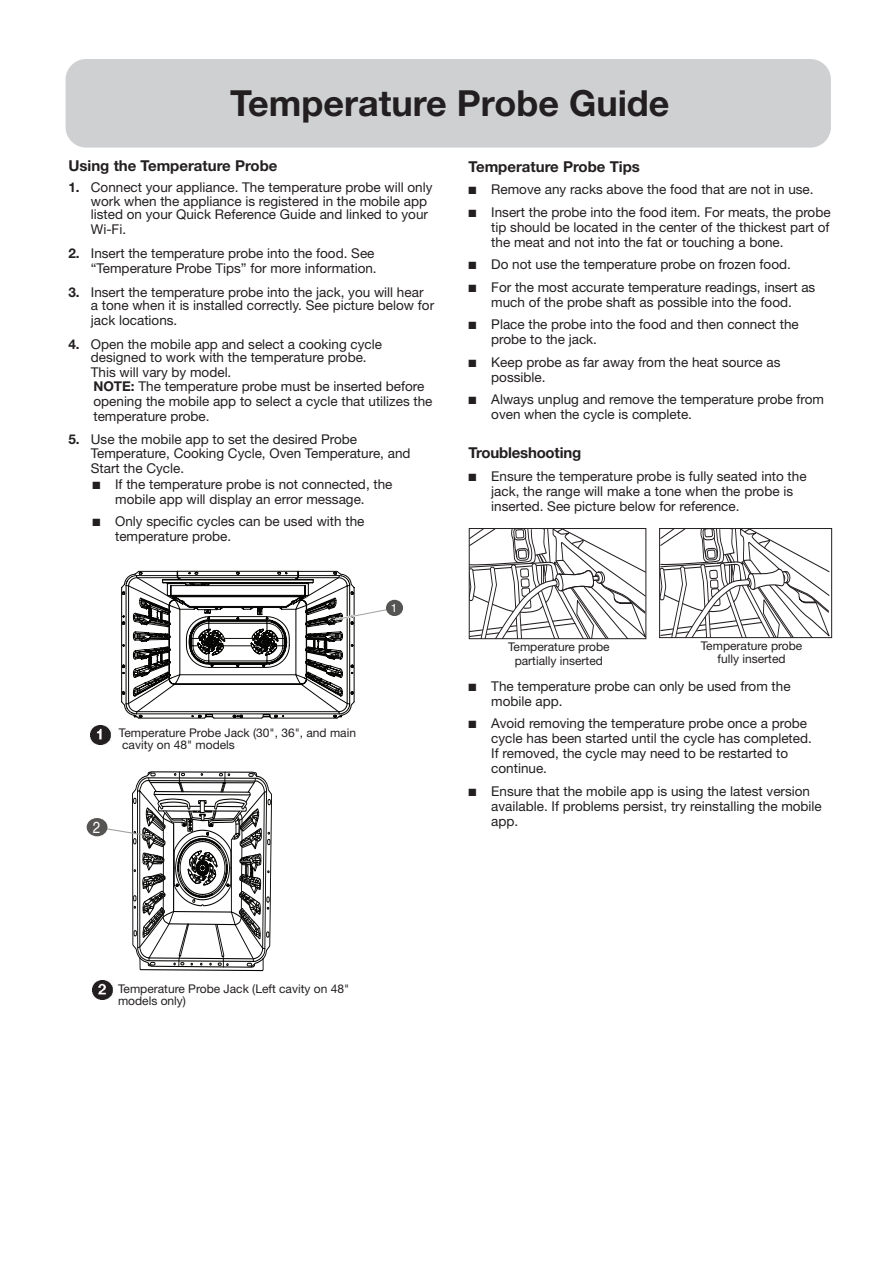
<style>
.page{position:relative;width:893px;height:1263px;background:#fff}
.page>*{position:absolute;margin:0;border:0;box-sizing:border-box;transform-origin:0 0}
.t1{font:700 36px "Helvetica Neue LT Std";color:#231f20}
.t2{font:16.05px "Helvetica";color:#fff;scale:.83 1}
.Body_Bold_copy{font:700 15px "Helvetica Neue LT Std";color:#231f20}
.Body{font:700 15px "Helvetica Neue LT Std";letter-spacing:-.015em;color:#231f20}
.Bullet{font:13.5px/15px "Helvetica Neue LT Std";color:#231f20}
._2_Body_Bullet_Ident{font:13.5px/13.5px "Helvetica Neue LT Std";color:#231f20}
.t3{font:12px/12px "Helvetica Neue LT Std";color:#231f20}
.t4{font:11.7px "Helvetica";color:#fff}
.s1{font-weight:700}
</style>
<div class="page">
<div style="left:66px;top:59px;width:765px;height:89px;background:#cfd0d2;border-radius:21px"></div>
<svg style="left:122px;top:571px;width:281px;height:147px"></svg>
<div style="left:386px;top:600px;width:17px;height:16px;background:#555554;border-radius:50%"></div>
<svg style="left:99px;top:771px;width:173px;height:200px"></svg>
<div style="left:87px;top:818px;width:20px;height:18px;background:#565554;border-radius:50%"></div>
<img style="left:91px;top:725px;width:20px;height:20px">
<img style="left:92px;top:980px;width:21px;height:20px">
<svg style="left:471px;top:530px;width:173px;height:107px"></svg>
<div style="left:469px;top:528px;width:177px;height:111px;border:1px solid #231f20"></div>
<svg style="left:661px;top:530px;width:168px;height:106px"></svg>
<div style="left:659px;top:528px;width:173px;height:110px;border:1px solid #231f20"></div>
<p class="t1" style="left:230px;top:81px;width:441px">Temperature Probe Guide</p>
<p class="Body_Bold_copy" style="left:68px;top:157px;width:211px">Using the Temperature Probe</p>
<p class="_2_Body_Bullet_Ident" style="left:91px;top:181px;width:343px;text-indent:-22px"><span class="s1">1.</span> Connect your appliance. The temperature probe will only work when the appliance is registered in the mobile app listed on your Quick Reference Guide and linked to your</p>
<p class="_2_Body_Bullet_Ident" style="left:91px;top:223px;width:37px">Wi-Fi.</p>
<p class="_2_Body_Bullet_Ident" style="left:68px;top:245px;width:310px;line-height:15px;text-align:right"><span class="s1">2.</span> Insert the temperature probe into the food. See “Temperature Probe Tips” for more information.</p>
<p class="_2_Body_Bullet_Ident" style="left:91px;top:285px;width:345px;text-indent:-23px"><span class="s1">3.</span> Insert the temperature probe into the jack, you will hear<br>a tone when it is installed correctly. See picture below for</p>
<p class="_2_Body_Bullet_Ident" style="left:91px;top:313px;width:88px">jack locations.</p>
<p class="_2_Body_Bullet_Ident" style="left:68px;top:337px;width:315px;text-align:center"><span class="s1">4.</span> Open the mobile app and select a cooking cycle designed to work with the temperature probe.</p>
<p class="_2_Body_Bullet_Ident" style="left:91px;top:365px;width:142px">This will vary by model.</p>
<p class="_2_Body_Bullet_Ident" style="left:93px;top:379px;width:341px;line-height:15px"><span class="s1">NOTE:</span> The temperature probe must be inserted before opening the mobile app to select a cycle that utilizes the temperature probe.</p>
<p class="_2_Body_Bullet_Ident" style="left:91px;top:433px;width:321px;text-indent:-23px"><span class="s1">5.</span> Use the mobile app to set the desired Probe<br>Temperature, Cooking Cycle, Oven Temperature, and</p>
<p class="_2_Body_Bullet_Ident" style="left:91px;top:461px;width:95px">Start the Cycle.</p>
<p class="Bullet" style="left:92px;top:476px;width:302px;text-align:center">■ If the temperature probe is not connected, the mobile app will display an error message.</p>
<p class="Bullet" style="left:115px;top:514px;width:251px;text-indent:-23px">■ Only specific cycles can be used with the temperature probe.</p>
<p class="t4" style="left:391px;top:598px;width:8px">1</p>
<p class="t3" style="left:119px;top:726px;width:239px">Temperature Probe Jack (30", 36", and main</p>
<p class="t3" style="left:122px;top:738px;width:114px">cavity on 48" models</p>
<p class="t2" style="left:93px;top:815px;width:10px">2</p>
<p class="Body_Bold_copy" style="left:469px;top:157px;width:173px">Temperature Probe Tips</p>
<p class="Bullet" style="left:469px;top:182px;width:347px">■ Remove any racks above the food that are not in use.</p>
<p class="Bullet" style="left:491px;top:204px;width:341px;text-align:justify;text-indent:-23px">■ Insert the probe into the food item. For meats, the probe tip should be located in the center of the thickest part of the meat and not into the fat or touching a bone.</p>
<p class="Bullet" style="left:469px;top:257px;width:324px">■ Do not use the temperature probe on frozen food.</p>
<p class="Bullet" style="left:469px;top:279px;width:348px;text-align:center">■ For the most accurate temperature readings, insert as much of the probe shaft as possible into the food.</p>
<p class="Bullet" style="left:491px;top:317px;width:309px;text-indent:-23px">■ Place the probe into the food and then connect the probe to the jack.</p>
<p class="Bullet" style="left:491px;top:354px;width:291px;text-indent:-23px">■ Keep probe as far away from the heat source as possible.</p>
<p class="Bullet" style="left:491px;top:392px;width:334px;text-indent:-23px">■ Always unplug and remove the temperature probe from oven when the cycle is complete.</p>
<p class="Body" style="left:469px;top:443px;width:114px">Troubleshooting</p>
<p class="Bullet" style="left:491px;top:468px;width:317px;text-indent:-23px">■ Ensure the temperature probe is fully seated into the jack, the range will make a tone when the probe is inserted. See picture below for reference.</p>
<p class="t3" style="left:508px;top:641px;width:103px">Temperature probe</p>
<p class="t3" style="left:515px;top:654px;width:90px">partially inserted</p>
<p class="t3" style="left:701px;top:639px;width:103px">Temperature probe</p>
<p class="t3" style="left:717px;top:653px;width:70px">fully inserted</p>
<p class="Bullet" style="left:491px;top:678px;width:301px;text-indent:-23px">■ The temperature probe can only be used from the mobile app.</p>
<p class="Bullet" style="left:491px;top:716px;width:322px;text-indent:-23px">■ Avoid removing the temperature probe once a probe cycle has been started until the cycle has completed.<br>If removed, the cycle may need to be restarted to continue.</p>
<p class="Bullet" style="left:491px;top:783px;width:332px;text-indent:-23px">■ Ensure that the mobile app is using the latest version available. If problems persist, try reinstalling the mobile app.</p>
<p class="t3" style="left:118px;top:982px;width:233px">Temperature Probe Jack (Left cavity on 48" models only)</p>
</div>
